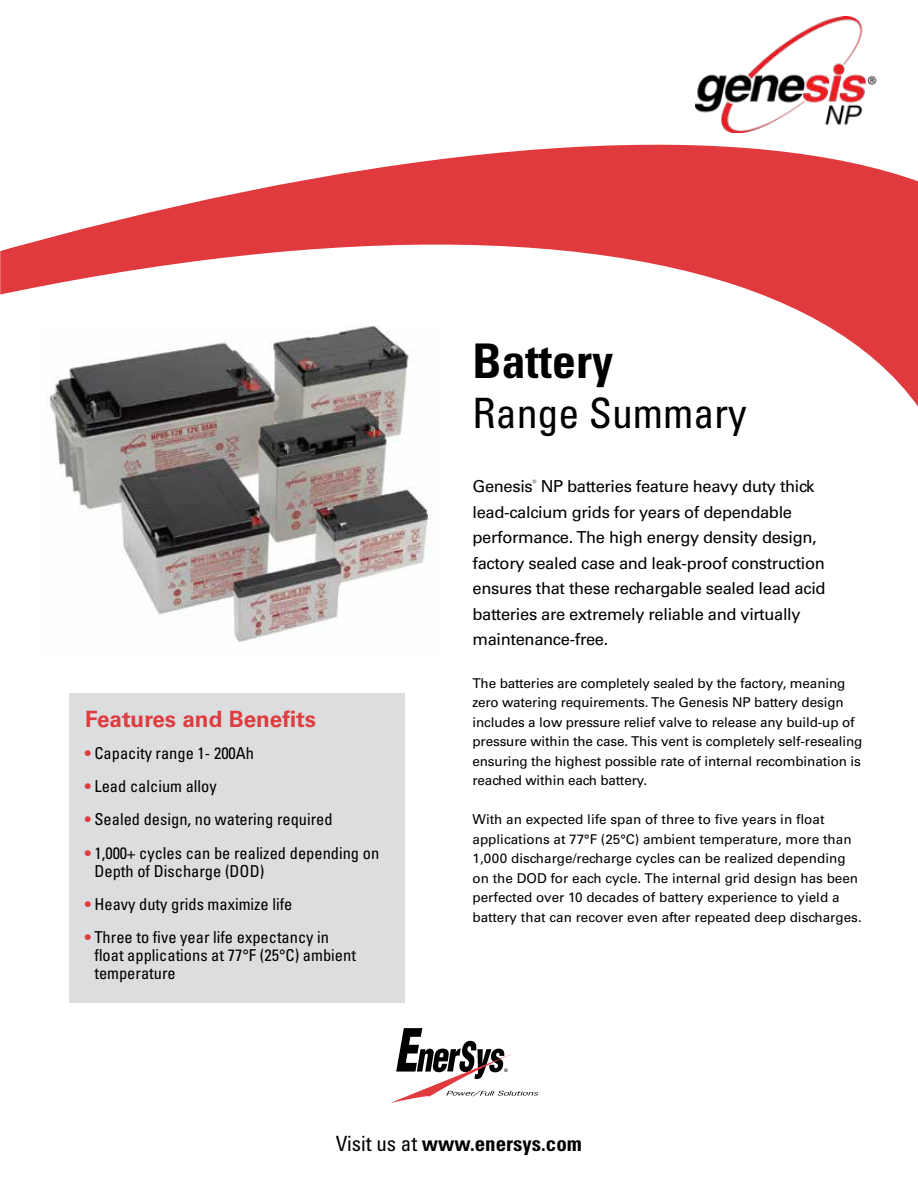
<style>
.page{position:relative;width:918px;height:1188px;background:#fff}
.page>*{position:absolute;margin:0;border:0;box-sizing:border-box;transform-origin:0 0}
.t1{font:700 condensed 47.85px "Univers LT Pro";color:#000}
.t2{font:condensed 41.85px "Univers LT Pro";color:#000}
.t3{font:700 22.5px "Univers LT Pro 65";color:#df3d40}
.t4{font:700 condensed 21px "Univers LT Pro";color:#000}
.t5{font:16.5px/25.5px "Univers LT Pro 55 Roman";letter-spacing:-.02em;color:#000}
.t6{font:condensed 16.5px/18px "Univers LT Pro";color:#000}
.t7{font:13.5px/19.5px "Univers LT Pro 55 Roman";letter-spacing:-.01em;color:#000}
.s1{color:#df3d40}
.s2{font-weight:400}
</style>
<div class="page">
<svg style="left:0;top:144px;width:918px;height:263px"></svg>
<div style="left:69px;top:693px;width:336px;height:310px;background:#dcddde"></div>
<img style="left:695px;top:17px;width:182px;height:116px">
<img style="left:37px;top:324px;width:404px;height:318px">
<svg style="left:391px;top:1028px;width:147px;height:75px"></svg>
<h3 class="t3" style="left:85px;top:703px;width:233px">Features and Benefits</h3>
<p class="t6" style="left:85px;top:744px;width:170px"><span class="s1">•</span> Capacity range 1- 200Ah</p>
<p class="t6" style="left:85px;top:777px;width:133px"><span class="s1">•</span> Lead calcium alloy</p>
<p class="t6" style="left:85px;top:810px;width:249px"><span class="s1">•</span> Sealed design, no watering required</p>
<p class="t6" style="left:94px;top:843px;width:286px;text-indent:-9px"><span class="s1">•</span> 1,000+ cycles can be realized depending on<br>Depth of Discharge (DOD)</p>
<p class="t6" style="left:85px;top:895px;width:209px"><span class="s1">•</span> Heavy duty grids maximize life</p>
<p class="t6" style="left:94px;top:928px;width:263px;text-indent:-9px"><span class="s1">•</span> Three to five year life expectancy in float applications at 77°F (25°C) ambient temperature</p>
<h1 class="t1" style="left:472px;top:332px;width:142px">Battery</h1>
<h2 class="t2" style="left:472px;top:387px;width:276px">Range Summary</h2>
<p class="t5" style="left:472px;top:473px;width:355px">Genesis<sup>®</sup> NP batteries feature heavy duty thick lead-calcium grids for years of dependable performance. The high energy density design, factory sealed case and leak-proof construction ensures that these rechargable sealed lead acid batteries are extremely reliable and virtually maintenance-free.</p>
<p class="t7" style="left:472px;top:673px;width:391px">The batteries are completely sealed by the factory, meaning zero watering requirements. The Genesis NP battery design includes a low pressure relief valve to release any build-up of pressure within the case. This vent is completely self-resealing ensuring the highest possible rate of internal recombination is reached within each battery.</p>
<p class="t7" style="left:472px;top:809px;width:391px">With an expected life span of three to five years in float applications at 77°F (25°C) ambient temperature, more than 1,000 discharge/recharge cycles can be realized depending on the DOD for each cycle. The internal grid design has been perfected over 10 decades of battery experience to yield a battery that can recover even after repeated deep discharges.</p>
<h3 class="t4" style="left:336px;top:1131px;width:248px"><span class="s2">Visit us at</span> www.enersys.com</h3>
</div>
